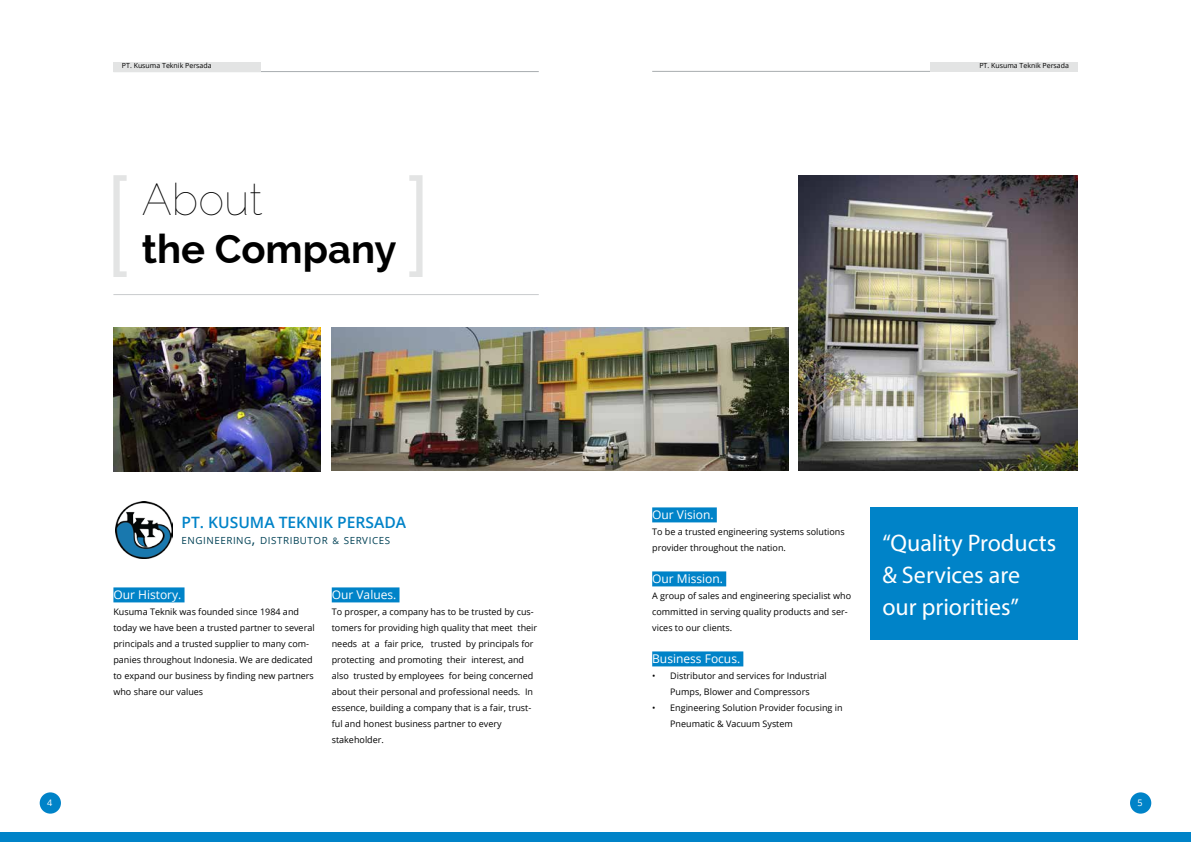
<style>
.page{position:relative;width:1191px;height:842px;background:#fff}
.page>*{position:absolute;margin:0;border:0;box-sizing:border-box;transform-origin:0 0}
.t1{font:100 44px "Raleway";color:#000}
.t2{font:700 40px "Raleway";color:#000}
.t3{font:24px/32px "Myriad Pro";color:#fff}
.t4{font:600 15.6px "Open Sans";color:#0083c8}
.t5{font:12px "Open Sans";color:#fff}
.t6{font:9.8px "Open Sans";letter-spacing:.055em;color:#004155}
.t7{font:9px/16px "Open Sans";color:#000}
.t8{font:9px "Open Sans";color:#fff}
.t9{font:7px "Open Sans";color:#000}
.s1{font-size:14px}
.s2{font-size:9px}
</style>
<div class="page">
<div style="left:0;top:832px;width:1191px;height:10px;background:#0083c8"></div>
<hr style="left:113px;top:71px;width:426px;height:1px;background:#a8acaf">
<hr style="left:652px;top:71px;width:425px;height:1px;background:#a8acaf">
<div style="left:870px;top:507px;width:207px;height:133px;background:#0083c8"></div>
<hr style="left:113px;top:294px;width:426px;height:1px;background:#c9cbcd">
<svg style="left:113px;top:175px;width:14px;height:102px"></svg>
<svg style="left:409px;top:175px;width:13px;height:102px"></svg>
<img style="left:113px;top:327px;width:207px;height:144px">
<img style="left:332px;top:327px;width:456px;height:144px">
<img style="left:799px;top:175px;width:278px;height:296px">
<div style="left:40px;top:792px;width:21px;height:22px;background:#0083c8;border-radius:50%"></div>
<div style="left:1130px;top:792px;width:21px;height:22px;background:#0083c8;border-radius:50%"></div>
<div style="left:113px;top:62px;width:148px;height:9px;background:#e3e4e4"></div>
<div style="left:930px;top:62px;width:147px;height:9px;background:#e3e4e4"></div>
<div style="left:113px;top:587px;width:71px;height:15px;background:#0083c8"></div>
<div style="left:332px;top:587px;width:67px;height:15px;background:#0083c8"></div>
<div style="left:652px;top:507px;width:65px;height:15px;background:#0083c8"></div>
<div style="left:652px;top:571px;width:74px;height:15px;background:#0083c8"></div>
<div style="left:652px;top:651px;width:91px;height:15px;background:#0083c8"></div>
<img style="left:115px;top:502px;width:58px;height:57px">
<p class="t9" style="left:122px;top:61px;width:91px">PT. Kusuma Teknik Persada</p>
<p class="t9" style="left:979px;top:61px;width:91px">PT. Kusuma Teknik Persada</p>
<h1 class="t1" style="left:142px;top:174px;width:122px">About</h1>
<h2 class="t2" style="left:142px;top:226px;width:256px">the Company</h2>
<h3 class="t4" style="left:181px;top:512px;width:226px">PT. KUSUMA TEKNIK PERSADA</h3>
<p class="t6" style="left:181px;top:534px;width:210px">ENGINEERING<span class="s1">,</span> DISTRIBUTOR <span class="s2">&amp;</span> SERVICES</p>
<h3 class="t5" style="left:113px;top:586px;width:69px">Our History.</h3>
<p class="t7" style="left:113px;top:603px;width:203px">Kusuma Teknik was founded since 1984 and today we have been a trusted partner to several principals and a trusted supplier to many com&shy;panies throughout Indonesia. We are dedicated to expand our business by finding new partners who share our values</p>
<h3 class="t5" style="left:332px;top:586px;width:66px">Our Values.</h3>
<p class="t7" style="left:332px;top:603px;width:207px">To prosper, a company has to be trusted by cus&shy;tomers for providing high quality that meet their needs at a fair price, trusted by principals for protecting and promoting their interest, and also trusted by employees for being concerned about their personal and professional needs. In essence, building a company that is a fair, trust&shy;ful and honest business partner to every stakeholder.</p>
<h3 class="t5" style="left:652px;top:506px;width:63px">Our Vision.</h3>
<p class="t7" style="left:652px;top:523px;width:194px">To be a trusted engineering systems solutions provider throughout the nation.</p>
<h3 class="t5" style="left:652px;top:570px;width:72px">Our Mission.</h3>
<p class="t7" style="left:652px;top:587px;width:200px">A group of sales and engineering specialist who committed in serving quality products and ser&shy;vices to our clients.</p>
<h3 class="t5" style="left:652px;top:650px;width:90px">Business Focus.</h3>
<p class="t7" style="left:652px;top:667px;width:176px;text-align:center">• Distributor and services for Industrial<br>Pumps, Blower and Compressors</p>
<p class="t7" style="left:670px;top:699px;width:174px;text-indent:-18px">• Engineering Solution Provider focusing in<br>Pneumatic &amp; Vacuum System</p>
<h3 class="t3" style="left:882px;top:526px;width:175px">“Quality Products &amp; Services are our priorities”</h3>
<p class="t8" style="left:47px;top:797px;width:7px">4</p>
<p class="t8" style="left:1137px;top:797px;width:7px">5</p>
</div>
